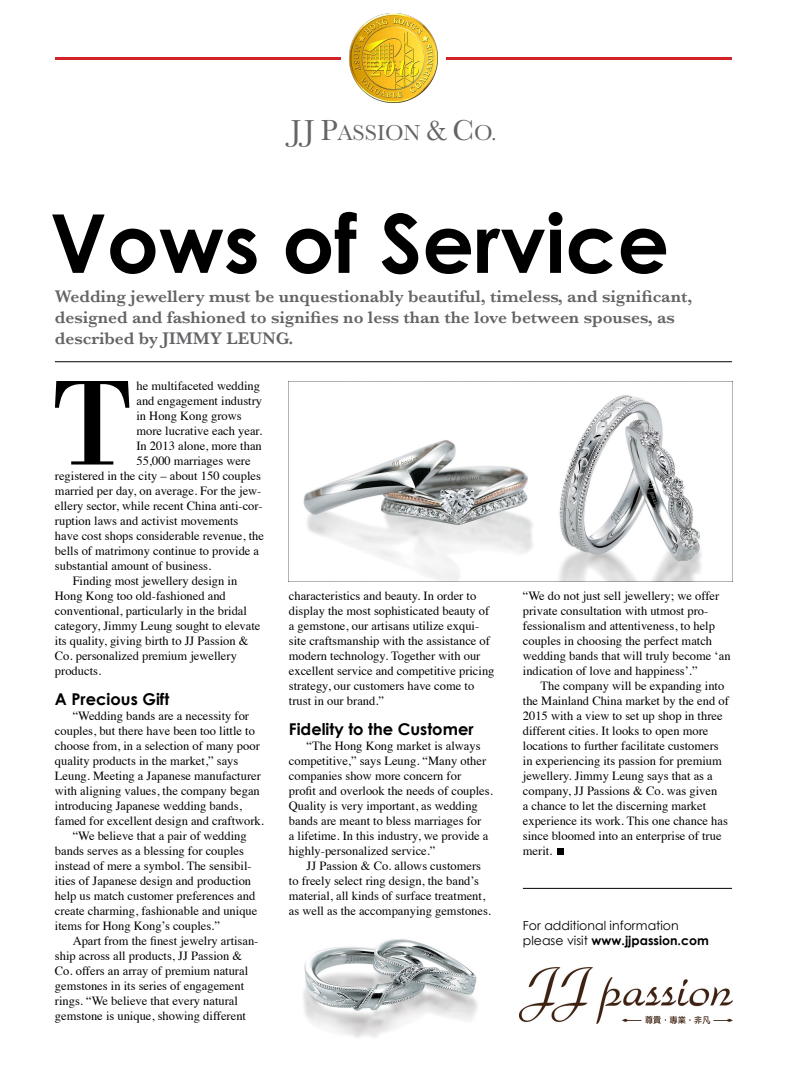
<style>
.page{position:relative;width:787px;height:1081px;background:#fff}
.page>*{position:absolute;margin:0;border:0;box-sizing:border-box;transform-origin:0 0}
.t1{font:700 81.25px "Century Gothic";color:#000}
.t2{font:22.5px "Baskerville";color:#636466}
.t3{font:600 17.5px/21px "Baskerville";color:#636466}
.t4{font:700 16.25px "Century Gothic";color:#000}
.t5{font:12.5px/15px "Times";color:#000}
.t6{font:12.5px/15px "Century Gothic";color:#000}
.s1{font-size:30px}
.s2{font-weight:700}
</style>
<div class="page">
<hr style="left:55px;top:361px;width:677px;height:1px;background:#000">
<svg style="left:55px;top:381px;width:74px;height:83px"></svg>
<hr style="left:523px;top:888px;width:209px;height:1px;background:#000">
<svg style="left:557px;top:849px;width:6px;height:6px"></svg>
<hr style="left:55px;top:57px;width:285px;height:2px;background:#d2232a">
<hr style="left:446px;top:57px;width:286px;height:2px;background:#d2232a">
<img style="left:349px;top:14px;width:89px;height:88px">
<img style="left:519px;top:967px;width:213px;height:56px">
<img style="left:288px;top:381px;width:444px;height:200px">
<img style="left:303px;top:939px;width:175px;height:99px">
<h2 class="t2" style="left:290px;top:119px;width:208px"><span class="s1">JJ P</span>ASSION <span class="s1">&amp; C</span>O.</h2>
<h1 class="t1" style="left:50px;top:192px;width:621px">Vows of Service</h1>
<h3 class="t3" style="left:55px;top:285px;width:639px">Wedding jewellery must be unquestionably beautiful, timeless, and significant, designed and fashioned to signifies no less than the love between spouses, as described by JIMMY LEUNG.</h3>
<p class="t5" style="left:136px;top:377px;width:125px">he multifaceted wedding</p>
<p class="t5" style="left:136px;top:392px;width:127px">and engagement industry</p>
<p class="t5" style="left:136px;top:407px;width:107px">in Hong Kong grows</p>
<p class="t5" style="left:136px;top:422px;width:127px">more lucrative each year.</p>
<p class="t5" style="left:136px;top:437px;width:127px">In 2013 alone, more than</p>
<p class="t5" style="left:136px;top:452px;width:116px">55,000 marriages were</p>
<p class="t5" style="left:55px;top:467px;width:207px">registered in the city – about 150 couples</p>
<p class="t5" style="left:55px;top:482px;width:208px">married per day, on average. For the jew-</p>
<p class="t5" style="left:55px;top:497px;width:209px">ellery sector, while recent China anti-cor-</p>
<p class="t5" style="left:55px;top:512px;width:185px">ruption laws and activist movements</p>
<p class="t5" style="left:55px;top:527px;width:210px">have cost shops considerable revenue, the</p>
<p class="t5" style="left:55px;top:542px;width:206px">bells of matrimony continue to provide a</p>
<p class="t5" style="left:55px;top:557px;width:158px">substantial amount of business.</p>
<p class="t5" style="left:73px;top:572px;width:166px">Finding most jewellery design in</p>
<p class="t5" style="left:55px;top:587px;width:172px">Hong Kong too old-fashioned and</p>
<p class="t5" style="left:55px;top:602px;width:193px">conventional, particularly in the bridal</p>
<p class="t5" style="left:55px;top:617px;width:207px">category, Jimmy Leung sought to elevate</p>
<p class="t5" style="left:55px;top:632px;width:195px">its quality, giving birth to JJ Passion &amp;</p>
<p class="t5" style="left:55px;top:647px;width:183px">Co. personalized premium jewellery</p>
<p class="t5" style="left:55px;top:662px;width:48px">products.</p>
<h3 class="t4" style="left:55px;top:689px;width:116px">A Precious Gift</h3>
<p class="t5" style="left:73px;top:707px;width:178px">“Wedding bands are a necessity for</p>
<p class="t5" style="left:55px;top:722px;width:201px">couples, but there have been too little to</p>
<p class="t5" style="left:55px;top:737px;width:206px">choose from, in a selection of many poor</p>
<p class="t5" style="left:55px;top:752px;width:185px">quality products in the market,” says</p>
<p class="t5" style="left:55px;top:767px;width:207px">Leung. Meeting a Japanese manufacturer</p>
<p class="t5" style="left:55px;top:782px;width:206px">with aligning values, the company began</p>
<p class="t5" style="left:55px;top:797px;width:188px">introducing Japanese wedding bands,</p>
<p class="t5" style="left:55px;top:812px;width:210px">famed for excellent design and craftwork.</p>
<p class="t5" style="left:73px;top:827px;width:175px">“We believe that a pair of wedding</p>
<p class="t5" style="left:55px;top:842px;width:190px">bands serves as a blessing for couples</p>
<p class="t5" style="left:55px;top:857px;width:198px">instead of mere a symbol. The sensibil-</p>
<p class="t5" style="left:55px;top:872px;width:198px">ities of Japanese design and production</p>
<p class="t5" style="left:55px;top:887px;width:202px">help us match customer preferences and</p>
<p class="t5" style="left:55px;top:902px;width:204px">create charming, fashionable and unique</p>
<p class="t5" style="left:55px;top:917px;width:166px">items for Hong Kong’s couples.”</p>
<p class="t5" style="left:73px;top:932px;width:187px">Apart from the finest jewelry artisan-</p>
<p class="t5" style="left:55px;top:947px;width:189px">ship across all products, JJ Passion &amp;</p>
<p class="t5" style="left:55px;top:962px;width:195px">Co. offers an array of premium natural</p>
<p class="t5" style="left:55px;top:977px;width:191px">gemstones in its series of engagement</p>
<p class="t5" style="left:55px;top:992px;width:184px">rings. “We believe that every natural</p>
<p class="t5" style="left:55px;top:1007px;width:193px">gemstone is unique, showing different</p>
<p class="t5" style="left:289px;top:587px;width:207px">characteristics and beauty. In order to display the most sophisticated beauty of a gemstone, our artisans utilize exqui&shy;site craftsmanship with the assistance of modern technology. Together with our excellent service and competitive pricing strategy, our customers have come to trust in our brand.”</p>
<h3 class="t4" style="left:289px;top:719px;width:186px">Fidelity to the Customer</h3>
<p class="t5" style="left:289px;top:737px;width:205px;text-indent:18px">“The Hong Kong market is always competitive,” says Leung. “Many other companies show more concern for<br>profit and overlook the needs of couples.<br>Quality is very important, as wedding bands are meant to bless marriages for<br>a lifetime. In this industry, we provide a highly-personalized service.”</p>
<p class="t5" style="left:289px;top:857px;width:204px;text-indent:18px">JJ Passion &amp; Co. allows customers to freely select ring design, the band’s material, all kinds of surface treatment, as well as the accompanying gemstones.</p>
<p class="t5" style="left:523px;top:587px;width:209px">“We do not just sell jewellery; we offer private consultation with utmost pro&shy;fessionalism and attentiveness, to help couples in choosing the perfect match wedding bands that will truly become ‘an indication of love and happiness’.”</p>
<p class="t5" style="left:523px;top:677px;width:207px;text-indent:18px">The company will be expanding into the Mainland China market by the end of 2015 with a view to set up shop in three different cities. It looks to open more locations to further facilitate customers in experiencing its passion for premium jewellery. Jimmy Leung says that as a company, JJ Passions &amp; Co. was given<br>a chance to let the discerning market experience its work. This one chance has since bloomed into an enterprise of true merit.</p>
<p class="t6" style="left:523px;top:918px;width:187px">For additional information please visit <span class="s2">www.jjpassion.com</span></p>
</div>
